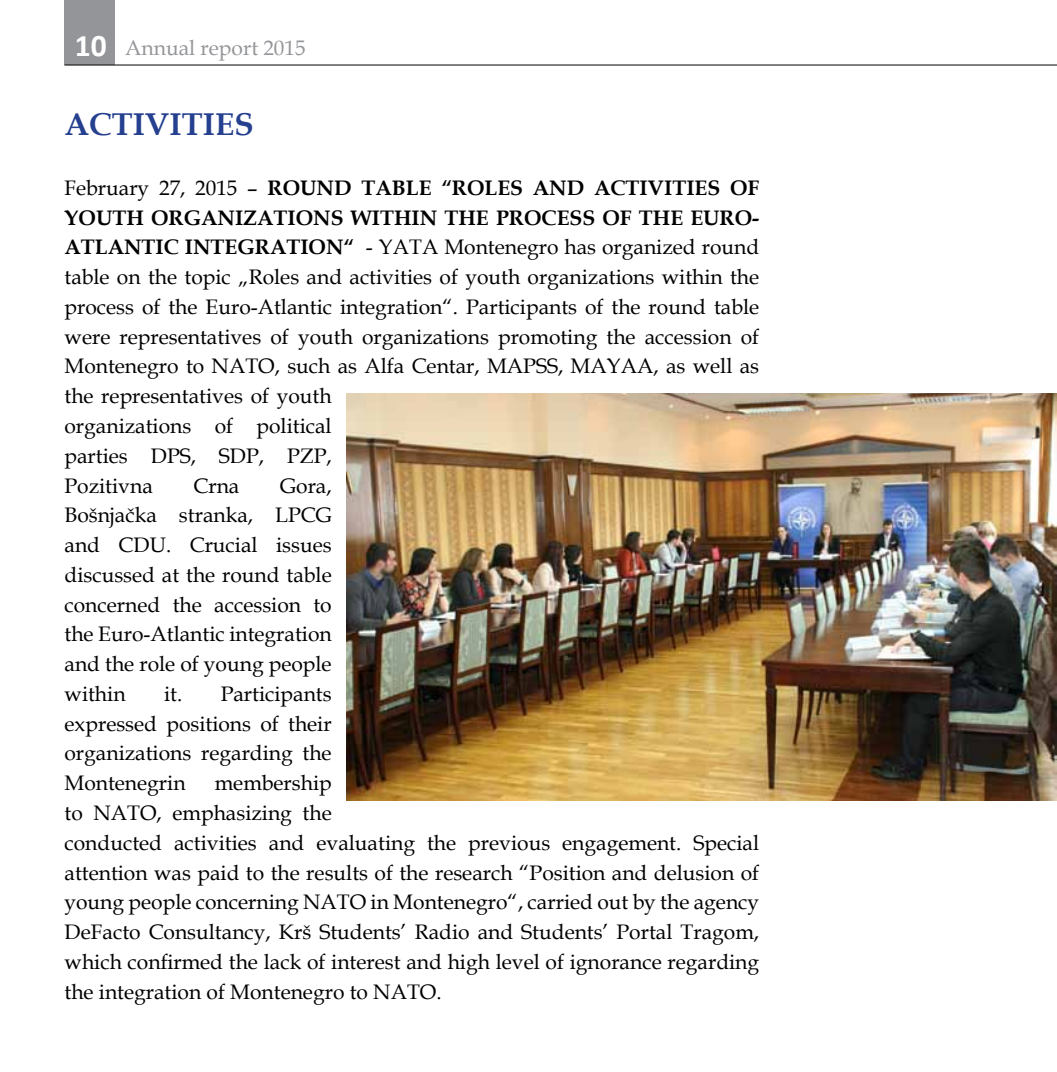
<style>
.page{position:relative;width:1057px;height:1072px;background:#fff}
.page>*{position:absolute;margin:0;border:0;box-sizing:border-box;transform-origin:0 0}
.t1{font:700 31.5px "Book Antiqua";color:#25408f}
.t2{font:21px/29.8px "Book Antiqua";color:#000}
.t3{font:21px "Book Antiqua";color:#939598}
.s1{font-family:"Calibri";font-weight:700;font-size:31.5px;color:#fff}
.s2{font-weight:700}
</style>
<div class="page">
<div style="left:64px;top:0;width:51px;height:64px;background:#939598"></div>
<hr style="left:64px;top:65px;width:993px;height:1px;background:#000">
<img style="left:346px;top:393px;width:711px;height:407px">
<p class="t3" style="left:75px;top:33px;width:232px"><span class="s1">10</span> Annual report 2015</p>
<h1 class="t1" style="left:64px;top:103px;width:191px">ACTIVITIES</h1>
<p class="t2" style="left:64px;top:172px;width:696px">February 27, 2015 – <span class="s2">ROUND TABLE “ROLES AND ACTIVITIES OF YOUTH ORGANIZATIONS WITHIN THE PROCESS OF THE EURO-ATLANTIC INTEGRATION“</span> - YATA Montenegro has organized round table on the topic „Roles and activities of youth organizations within the process of the Euro-Atlantic integration“. Participants of the round table were representatives of youth organizations promoting the accession of Montenegro to NATO, such as Alfa Centar, MAPSS, MAYAA, as well as the representatives of youth<br>organizations of political<br>parties DPS, SDP, PZP,<br>Pozitivna</p>
<p class="t2" style="left:64px;top:470px;width:269px;text-align:justify;text-indent:216px">Gora, Bošnjačka stranka, LPCG and CDU. Crucial issues discussed at the round table concerned the accession to the Euro-Atlantic integration and the role of young people within</p>
<p class="t2" style="left:193px;top:470px;width:47px">Crna</p>
<p class="t2" style="left:64px;top:678px;width:269px;text-align:justify;text-indent:99px">it. Participants expressed positions of their organizations regarding the Montenegrin</p>
<p class="t2" style="left:64px;top:767px;width:696px;text-indent:150px">membership<br>to NATO, emphasizing the<br>conducted activities and evaluating the previous engagement. Special attention was paid to the results of the research “Position and delusion of young people concerning NATO in Montenegro“, carried out by the agency DeFacto Consultancy, Krš Students’ Radio and Students’ Portal Tragom, which confirmed the lack of interest and high level of ignorance regarding the integration of Montenegro to NATO.</p>
</div>
